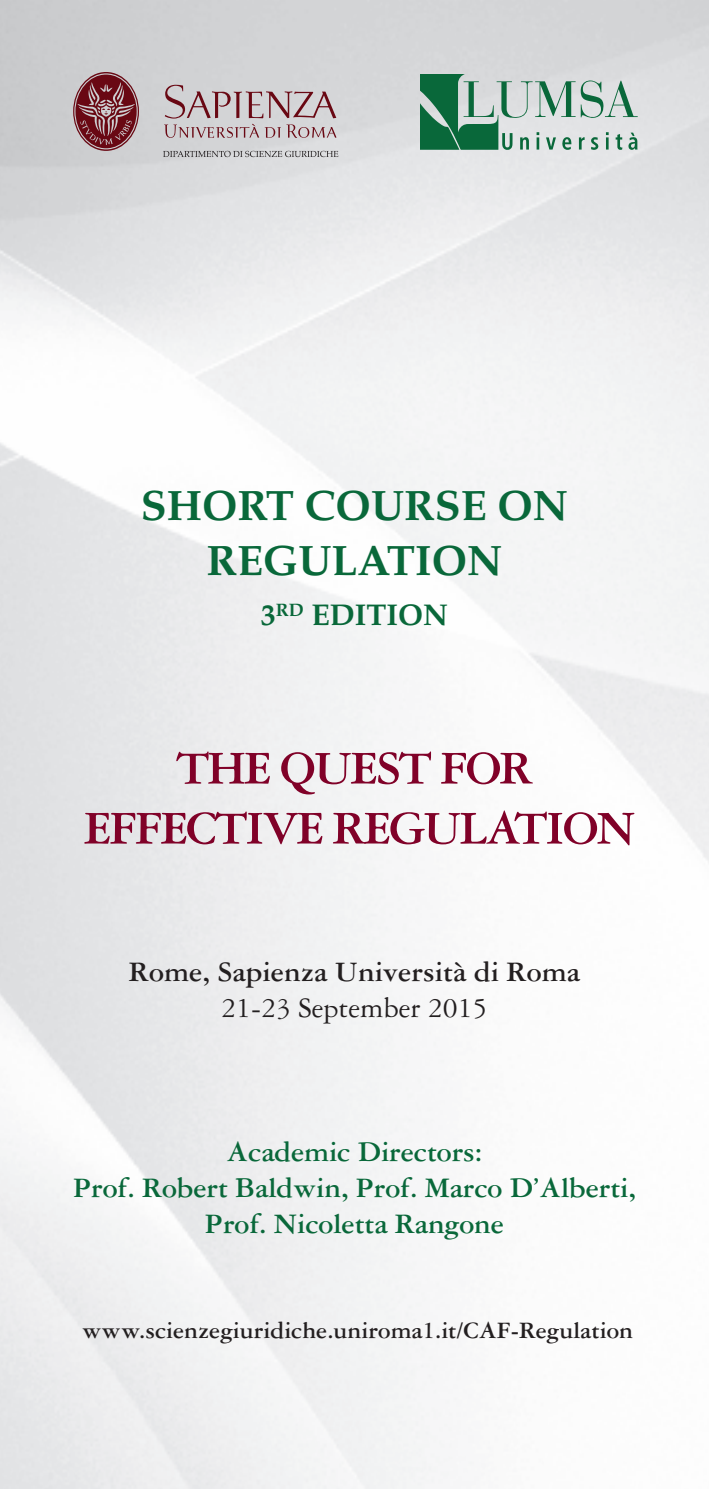
<style>
.page{position:relative;width:709px;height:1489px;background:#fff}
.page>*{position:absolute;margin:0;border:0;box-sizing:border-box;transform-origin:0 0}
.t1{font:700 50px/60px "Garamond 3 LT Std";letter-spacing:-.045em;color:#800128;text-align:center}
.t2{font:700 42.5px/54.8px "Palatino LT Std";color:#09683a;text-align:center}
.t3{font:700 30px/36px "Garamond 3 LT Std";letter-spacing:-.005em;color:#09683a;text-align:center}
.t4{font:700 30px "Garamond 3 LT Std";color:#231f20}
.t5{font:30px "Garamond 3 LT Std";color:#231f20}
.t6{font:700 30px "Palatino LT Std";color:#09683a}
.t7{font:700 25px "Garamond 3 LT Std";color:#231f20}
</style>
<div class="page">
<img style="left:0;top:0;width:709px;height:1488px">
<svg style="left:164px;top:85px;width:172px;height:53px;background:#c0b1b4"></svg>
<svg style="left:73px;top:72px;width:66px;height:79px;background:#925a61"></svg>
<svg style="left:163px;top:151px;width:175px;height:6px"></svg>
<svg style="left:421px;top:75px;width:216px;height:75px;background:#93b5a6"></svg>
<h2 class="t2" style="left:141px;top:483px;width:429px">SHORT COURSE ON<br>REGULATION</h2>
<p class="t6" style="left:261px;top:603px;width:189px">3<sup>RD</sup> EDITION</p>
<h1 class="t1" style="left:84px;top:742px;width:553px">THE QUEST FOR<br>EFFECTIVE REGULATION</h1>
<p class="t4" style="left:129px;top:961px;width:452px">Rome, Sapienza Università di Roma</p>
<p class="t5" style="left:221px;top:997px;width:268px">21-23 September 2015</p>
<p class="t3" style="left:73px;top:1136px;width:564px">Academic Directors:<br>Prof. Robert Baldwin, Prof. Marco D’Alberti,<br>Prof. Nicoletta Rangone</p>
<p class="t7" style="left:82px;top:1321px;width:552px">www.scienzegiuridiche.uniroma1.it/CAF-Regulation</p>
</div>
